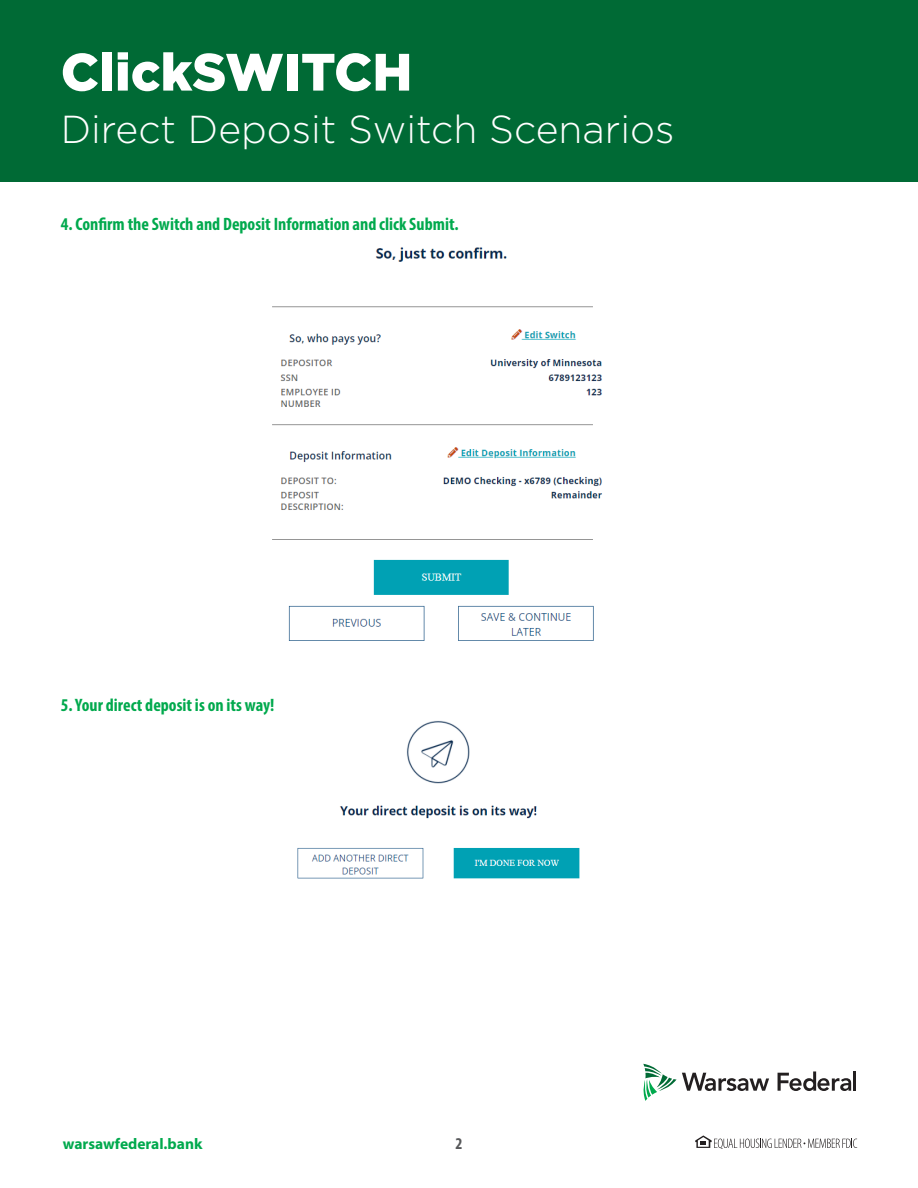
<style>
.page{position:relative;width:918px;height:1188px;background:#fff}
.page>*{position:absolute;margin:0;border:0;box-sizing:border-box;transform-origin:0 0}
.t1{font:900 52.5px "Gotham";color:#fff}
.t2{font:300 39px "Gotham";color:#fff}
.t3{font:700 condensed 18px "Myriad Pro";color:#00a94d}
.t4{font:700 condensed 16.5px "Myriad Pro";color:#57585a}
.t5{font:700 15.45px "Myriad Pro";color:#00a94d}
</style>
<div class="page">
<div style="left:0;top:0;width:918px;height:181px;background:#006a35"></div>
<svg style="left:643px;top:1064px;width:126px;height:37px"></svg>
<svg style="left:778px;top:1071px;width:73px;height:20px"></svg>
<hr style="left:853px;top:1071px;width:3px;height:20px;background:#231f20">
<svg style="left:695px;top:1135px;width:162px;height:14px"></svg>
<img style="left:272px;top:247px;width:330px;height:394px">
<img style="left:297px;top:720px;width:283px;height:159px">
<h1 class="t1" style="left:61px;top:36px;width:353px">ClickSWITCH</h1>
<h2 class="t2" style="left:61px;top:104px;width:615px">Direct Deposit Switch Scenarios</h2>
<p class="t3" style="left:61px;top:212px;width:399px">4. Confirm the Switch and Deposit Information and click Submit.</p>
<p class="t3" style="left:61px;top:694px;width:215px">5. Your direct deposit is on its way!</p>
<p class="t5" style="left:63px;top:1133px;width:141px">warsawfederal.bank</p>
<p class="t4" style="left:455px;top:1133px;width:9px">2</p>
</div>
